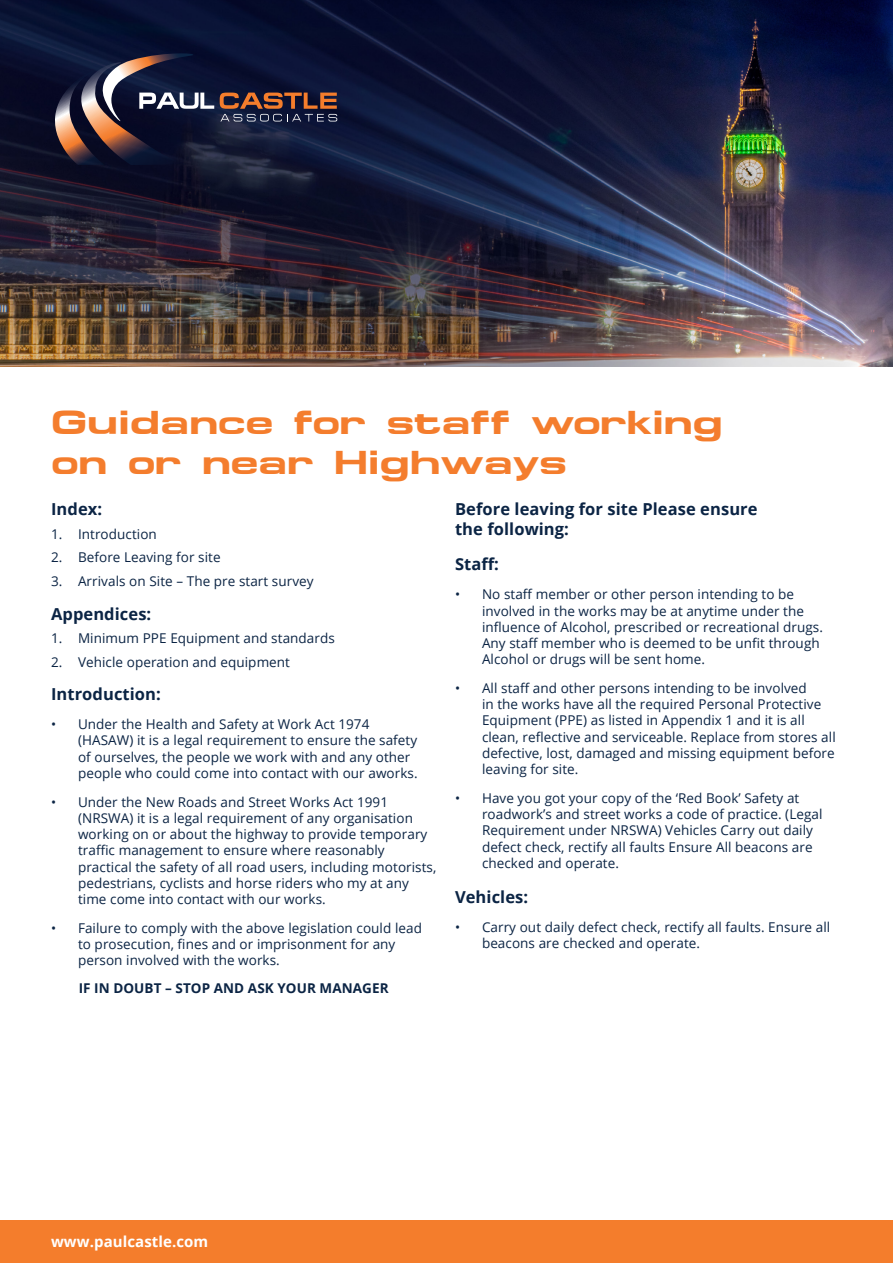
<style>
.page{position:relative;width:893px;height:1263px;background:#fff}
.page>*{position:absolute;margin:0;border:0;box-sizing:border-box;transform-origin:0 0}
.t1{font:700 33.6px/40.3px "Micro Extend FLF";color:#f47d2d;scale:1.16 1}
.t2{font:700 16.5px/19.8px "Open Sans";letter-spacing:.005em;color:#0b2444}
.t3{font:700 15px "Open Sans";letter-spacing:.005em;color:#fff}
.t4{font:13.5px/16.2px "Open Sans";letter-spacing:.005em;color:#0b2444}
.t5{font:700 13.5px "Open Sans";letter-spacing:.005em;color:#0b2444}
</style>
<div class="page">
<img style="left:0;top:0;width:893px;height:366px">
<svg style="left:54px;top:53px;width:160px;height:112px;background:#3b3646"></svg>
<svg style="left:220px;top:93px;width:117px;height:28px;background:#573c3d"></svg>
<div style="left:0;top:1221px;width:893px;height:42px;background:#f47d2c"></div>
<p class="t1" style="left:51px;top:402px;width:580px">Guidance for staff working on or near Highways</p>
<p class="t2" style="left:51px;top:499px;width:53px">Index:</p>
<p class="t4" style="left:51px;top:525px;width:107px">1. Introduction</p>
<p class="t4" style="left:51px;top:549px;width:171px">2. Before Leaving for site</p>
<p class="t4" style="left:51px;top:572px;width:264px">3. Arrivals on Site – The pre start survey</p>
<p class="t2" style="left:51px;top:603px;width:102px">Appendices:</p>
<p class="t4" style="left:51px;top:630px;width:285px">1. Minimum PPE Equipment and standards</p>
<p class="t4" style="left:51px;top:653px;width:241px">2. Vehicle operation and equipment</p>
<p class="t2" style="left:51px;top:684px;width:111px">Introduction:</p>
<p class="t4" style="left:78px;top:716px;width:341px;text-indent:-27px">• Under the Health and Safety at Work Act 1974 (HASAW) it is a legal requirement to ensure the safety of ourselves, the people we work with and any other people who could come into contact with our aworks.</p>
<p class="t4" style="left:78px;top:793px;width:360px;text-indent:-27px">• Under the New Roads and Street Works Act 1991 (NRSWA) it is a legal requirement of any organisation working on or about the highway to provide temporary traffic management to ensure where reasonably practical the safety of all road users, including motorists, pedestrians, cyclists and horse riders who my at any time come into contact with our works.</p>
<p class="t4" style="left:78px;top:920px;width:345px;text-indent:-27px">• Failure to comply with the above legislation could lead to prosecution, fines and or imprisonment for any person involved with the works.</p>
<p class="t5" style="left:79px;top:979px;width:311px">IF IN DOUBT – STOP AND ASK YOUR MANAGER</p>
<p class="t2" style="left:455px;top:499px;width:304px">Before leaving for site Please ensure the following:</p>
<p class="t2" style="left:455px;top:554px;width:46px">Staff:</p>
<p class="t4" style="left:482px;top:586px;width:342px;text-indent:-27px">• No staff member or other person intending to be involved in the works may be at anytime under the influence of Alcohol, prescribed or recreational drugs.<br>Any staff member who is deemed to be unfit through Alcohol or drugs will be sent home.</p>
<p class="t4" style="left:482px;top:680px;width:355px;text-indent:-27px">• All staff and other persons intending to be involved<br>in the works have all the required Personal Protective Equipment (PPE) as listed in Appendix 1 and it is all clean, reflective and serviceable. Replace from stores all defective, lost, damaged and missing equipment before leaving for site.</p>
<p class="t4" style="left:482px;top:790px;width:342px;text-indent:-27px">• Have you got your copy of the ‘Red Book’ Safety at roadwork’s and street works a code of practice. (Legal Requirement under NRSWA) Vehicles Carry out daily defect check, rectify all faults Ensure All beacons are checked and operate.</p>
<p class="t2" style="left:455px;top:887px;width:75px">Vehicles:</p>
<p class="t4" style="left:482px;top:919px;width:350px;text-indent:-27px">• Carry out daily defect check, rectify all faults. Ensure all beacons are checked and operate.</p>
<p class="t3" style="left:51px;top:1231px;width:159px">www.paulcastle.com</p>
</div>
